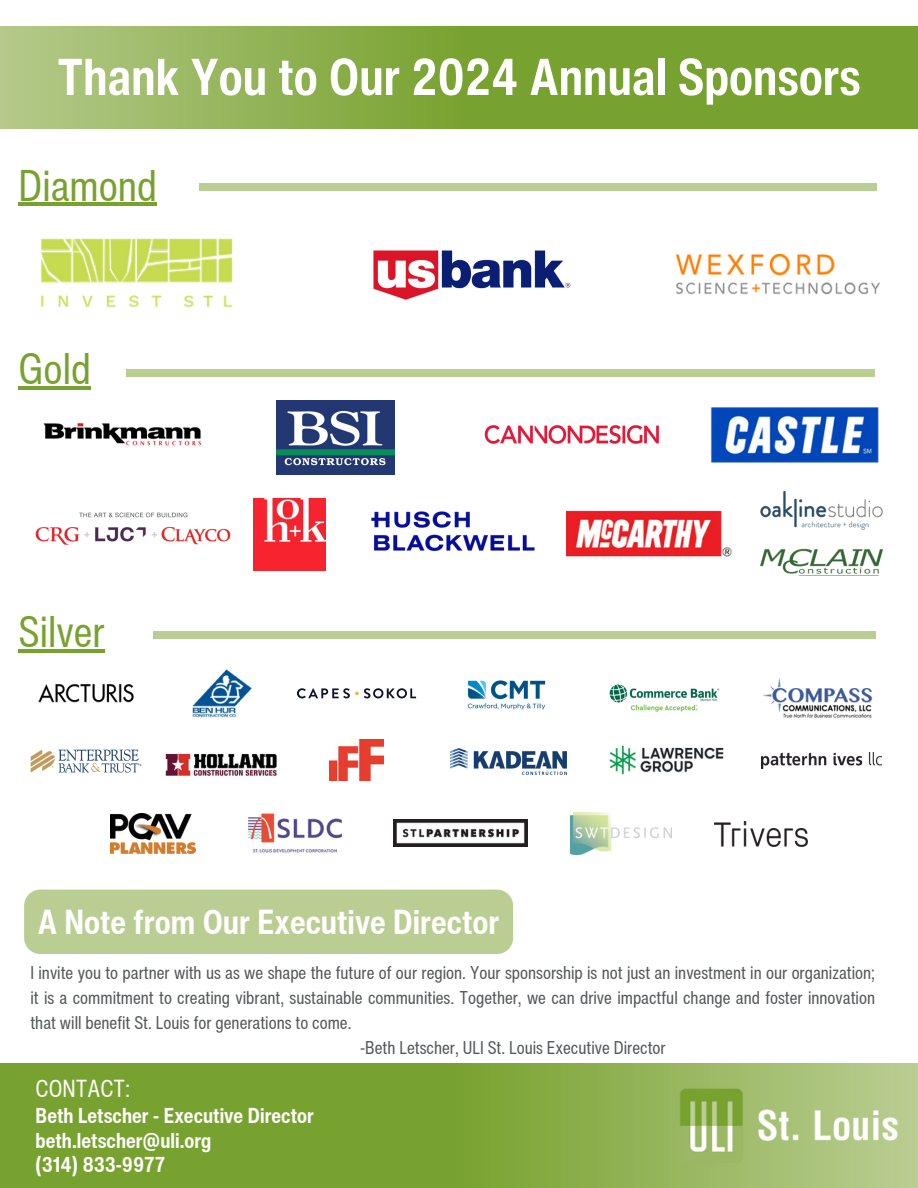
<style>
.page{position:relative;width:918px;height:1188px;background:#fff}
.page>*{position:absolute;margin:0;border:0;box-sizing:border-box;transform-origin:0 0}
.t1{font:700 condensed 50.85px "Helvetica Now Text";color:#fff}
.t2{font:condensed 43.2px "Helvetica Now Text";color:#78a22f}
.t3{font:700 condensed 33.9px "Helvetica Now Text";color:#fff}
.t4{font:condensed 24px "Helvetica Now Text";color:#fff}
.t5{font:700 condensed 21px/24.8px "Helvetica Now Text";color:#fff}
.t6{font:condensed 18px/24.8px "Helvetica Now Text";color:#535658;text-align:justify}
</style>
<div class="page">
<svg style="left:0;top:26px;width:918px;height:103px;fill:#79a230"></svg>
<img style="left:43px;top:423px;width:158px;height:23px">
<img style="left:276px;top:401px;width:118px;height:74px">
<img style="left:485px;top:425px;width:174px;height:19px">
<img style="left:710px;top:407px;width:169px;height:56px">
<img style="left:371px;top:511px;width:164px;height:40px">
<img style="left:566px;top:510px;width:166px;height:47px">
<img style="left:253px;top:498px;width:72px;height:72px">
<img style="left:760px;top:492px;width:123px;height:84px">
<img style="left:36px;top:512px;width:194px;height:33px">
<img style="left:373px;top:250px;width:198px;height:50px">
<img style="left:676px;top:255px;width:204px;height:39px">
<svg style="left:0;top:1063px;width:661px;height:125px;fill:#78a22f"></svg>
<img style="left:661px;top:1063px;width:257px;height:125px">
<div style="left:153px;top:631px;width:722px;height:8px;background:#bacd92"></div>
<hr style="left:19px;top:386px;width:72px;height:3px;background:#78a22f">
<div style="left:126px;top:369px;width:749px;height:8px;background:#bacd92"></div>
<div style="left:200px;top:184px;width:677px;height:6px;background:#bacd92"></div>
<img style="left:609px;top:745px;width:115px;height:30px">
<img style="left:762px;top:753px;width:119px;height:16px">
<img style="left:329px;top:739px;width:54px;height:42px">
<img style="left:451px;top:748px;width:115px;height:26px">
<img style="left:609px;top:684px;width:111px;height:28px">
<img style="left:763px;top:678px;width:110px;height:40px">
<img style="left:192px;top:669px;width:60px;height:49px">
<svg style="left:297px;top:688px;width:119px;height:10px"></svg>
<img style="left:38px;top:684px;width:96px;height:19px">
<img style="left:30px;top:749px;width:112px;height:24px">
<img style="left:165px;top:753px;width:112px;height:23px">
<img style="left:467px;top:680px;width:79px;height:30px">
<img style="left:110px;top:813px;width:86px;height:41px">
<img style="left:570px;top:813px;width:101px;height:41px">
<img style="left:714px;top:821px;width:94px;height:25px">
<img style="left:248px;top:813px;width:94px;height:40px">
<img style="left:394px;top:819px;width:134px;height:27px">
<img style="left:40px;top:238px;width:193px;height:70px">
<hr style="left:19px;top:203px;width:138px;height:3px;background:#78a22f">
<hr style="left:19px;top:649px;width:86px;height:3px;background:#78a22f">
<div style="left:24px;top:890px;width:489px;height:64px;background:#bacd92"></div>
<h2 class="t1" style="left:57px;top:39px;width:805px">Thank You to Our 2024 Annual Sponsors</h2>
<p class="t2" style="left:19px;top:153px;width:140px">Diamond</p>
<p class="t2" style="left:19px;top:336px;width:74px">Gold</p>
<p class="t2" style="left:19px;top:599px;width:88px">Silver</p>
<p class="t3" style="left:38px;top:897px;width:463px">A Note from Our Executive Director</p>
<p class="t6" style="left:30px;top:960px;width:846px">I invite you to partner with us as we shape the future of our region. Your sponsorship is not just an investment in our organization; it is a commitment to creating vibrant, sustainable communities. Together, we can drive impactful change and foster innovation that will benefit St. Louis for generations to come.</p>
<p class="t6" style="left:360px;top:1034px;width:307px">-Beth Letscher, ULI St. Louis Executive Director</p>
<p class="t4" style="left:36px;top:1070px;width:96px">CONTACT:</p>
<p class="t5" style="left:36px;top:1103px;width:280px">Beth Letscher - Executive Director beth.letscher@uli.org<br>(314) 833-9977</p>
</div>
